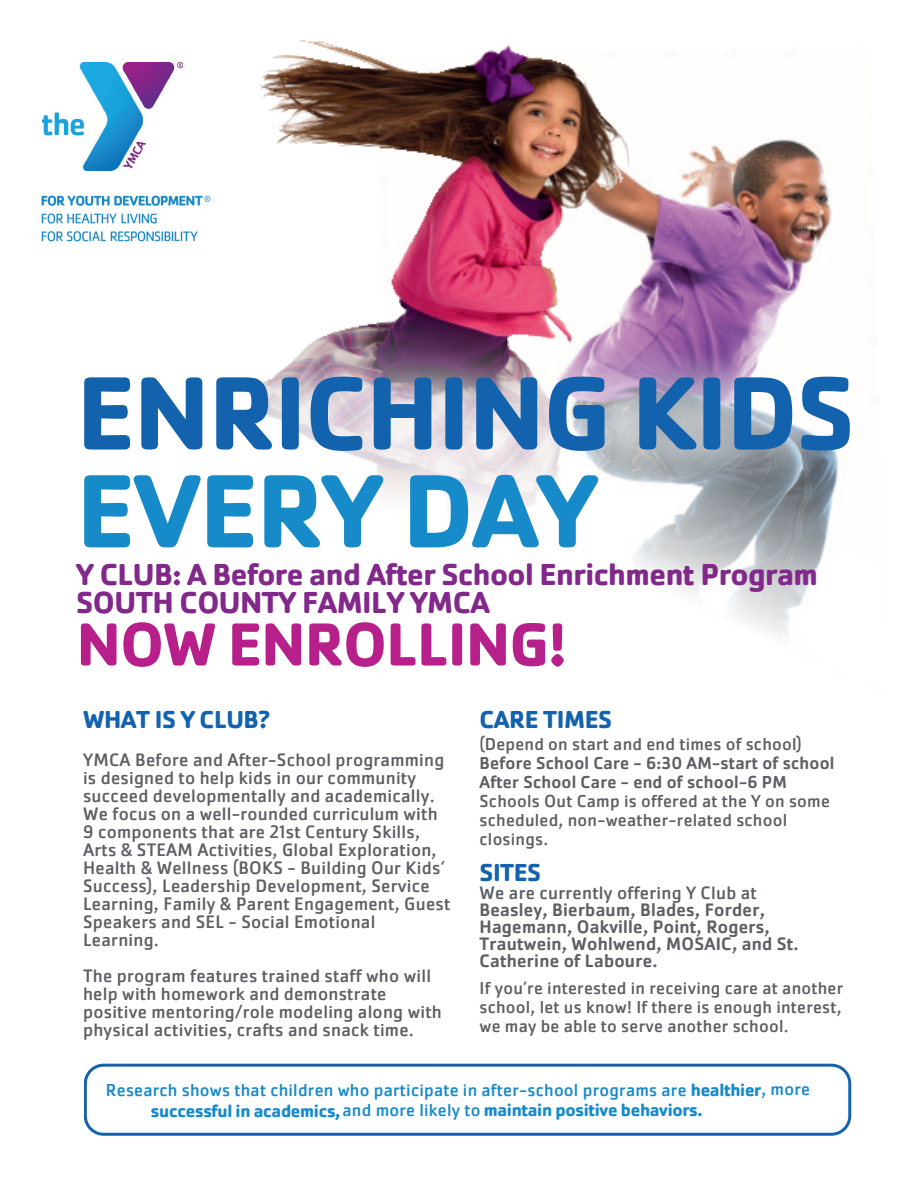
<style>
.page{position:relative;width:918px;height:1188px;background:#fff}
.page>*{position:absolute;margin:0;border:0;box-sizing:border-box;transform-origin:0 0}
.t1{font:700 108px "Cachet Pro";letter-spacing:-.015em;color:#1362ad}
.t2{font:700 108px "Cachet Pro";letter-spacing:-.015em;color:#178aca}
.t3{font:700 63px "Cachet Pro";letter-spacing:-.015em;color:#b71f8a}
.t4{font:700 31.5px/28.2px "Cachet Pro";letter-spacing:-.015em;color:#82288b}
.t5{font:700 25.5px "Cachet Pro";letter-spacing:-.015em;color:#1362ad}
.t6{font:18.75px/18px "Cachet Pro";letter-spacing:.015em;color:#5d6064}
.t7{font:500 18.75px/16.8px "Cachet Pro";letter-spacing:.015em;color:#5d6064}
.t8{font:18px/19.2px "Cachet Pro";letter-spacing:.015em;color:#5d6064}
.t9{font:18px/20.4px "Cachet Pro";letter-spacing:.015em;color:#178aca}
.t10{font:500 18px/19.2px "Cachet Pro";letter-spacing:.015em;color:#5d6064}
.s1{font-weight:700}
</style>
<div class="page">
<svg style="left:84px;top:1064px;width:767px;height:72px"></svg>
<img style="left:628px;top:49px;width:251px;height:354px">
<img style="left:259px;top:40px;width:369px;height:308px">
<img style="left:42px;top:63px;width:141px;height:108px">
<img style="left:41px;top:195px;width:170px;height:47px">
<img style="left:258px;top:348px;width:607px;height:289px">
<h1 class="t1" style="left:76px;top:346px;width:780px">ENRICHING KIDS</h1>
<h1 class="t2" style="left:76px;top:444px;width:523px">EVERY DAY</h1>
<h3 class="t4" style="left:76px;top:560px;width:743px">Y CLUB: A Before and After School Enrichment Program<br>SOUTH COUNTY FAMILY YMCA</h3>
<h2 class="t3" style="left:76px;top:605px;width:492px">NOW ENROLLING!</h2>
<h3 class="t5" style="left:83px;top:704px;width:188px">WHAT IS Y CLUB?</h3>
<p class="t6" style="left:83px;top:751px;width:369px">YMCA Before and After-School programming is designed to help kids in our community succeed developmentally and academically.<br>We focus on a well-rounded curriculum with 9 components that are 21st Century Skills, Arts &amp; STEAM Activities, Global Exploration, Health &amp; Wellness (BOKS - Building Our Kids’ Success), Leadership Development, Service Learning, Family &amp; Parent Engagement, Guest Speakers and SEL - Social Emotional Learning.</p>
<p class="t6" style="left:83px;top:967px;width:360px">The program features trained staff who will help with homework and demonstrate positive mentoring/role modeling along with physical activities, crafts and snack time.</p>
<h3 class="t5" style="left:480px;top:704px;width:134px">CARE TIMES</h3>
<p class="t8" style="left:480px;top:734px;width:324px">(Depend on start and end times of school)</p>
<p class="t10" style="left:480px;top:753px;width:356px">Before School Care - 6:30 AM-start of school<br>After School Care - end of school-6 PM</p>
<p class="t8" style="left:480px;top:792px;width:352px">Schools Out Camp is offered at the Y on some scheduled, non-weather-related school closings.</p>
<h3 class="t5" style="left:480px;top:857px;width:63px">SITES</h3>
<p class="t6" style="left:480px;top:884px;width:279px">We are currently offering Y Club at</p>
<p class="t7" style="left:480px;top:902px;width:321px">Beasley, Bierbaum, Blades, Forder, Hagemann, Oakville, Point, Rogers, Trautwein, Wohlwend, MOSAIC, and St.<br>Catherine of Laboure.</p>
<p class="t8" style="left:479px;top:979px;width:365px;text-align:justify">If you’re interested in receiving care at another school, let us know! If there is enough interest, we may be able to serve another school.</p>
<p class="t9" style="left:151px;top:1080px;width:661px;text-indent:-45px">Research shows that children who participate in after-school programs are <span class="s1">healthier</span>, more <span class="s1">successful in academics,</span>and more likely to <span class="s1">maintain positive behaviors.</span></p>
</div>
